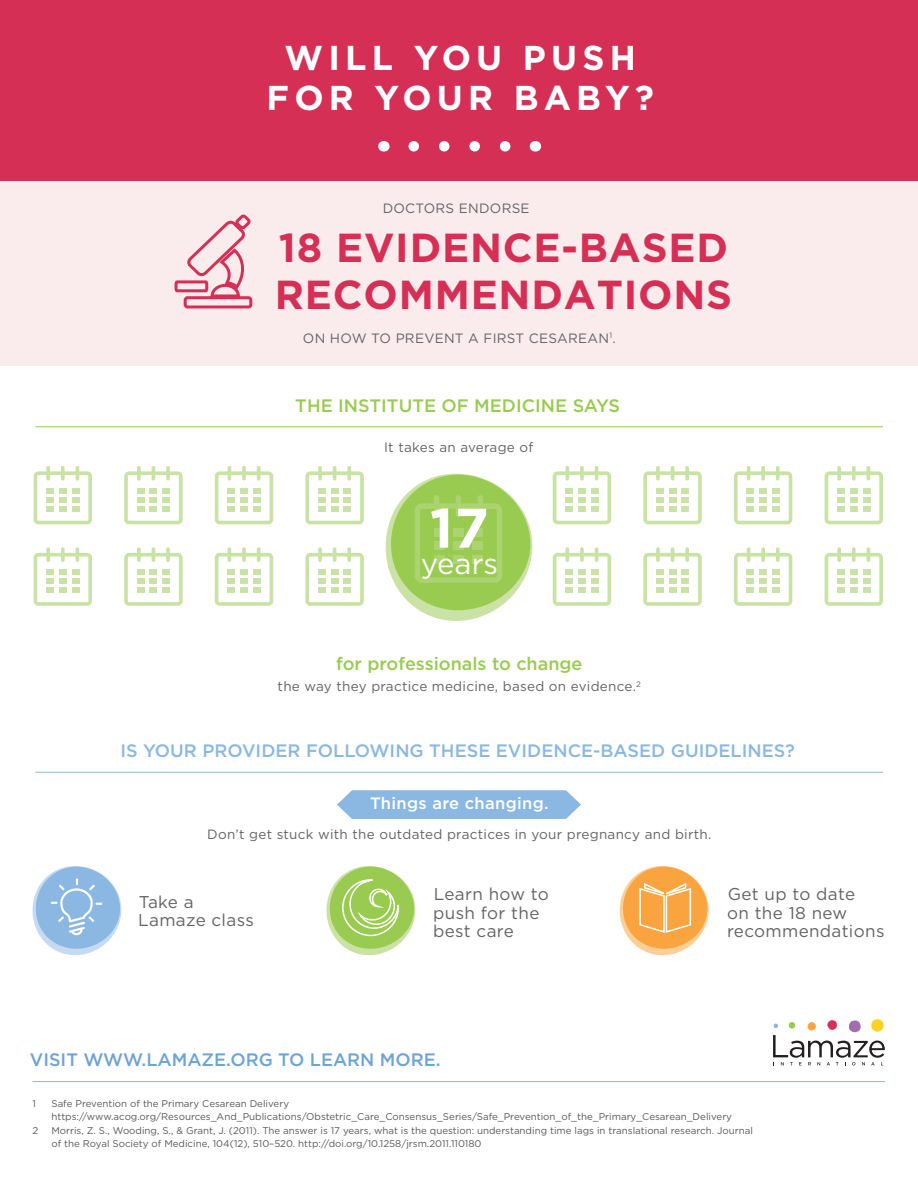
<style>
.page{position:relative;width:918px;height:1188px;background:#fff}
.page>*{position:absolute;margin:0;border:0;box-sizing:border-box;transform-origin:0 0}
.t1{font:700 55.5px "Gotham";color:#fff}
.t2{font:700 40.5px/47px "Gotham";letter-spacing:.02em;color:#d62f56}
.t3{font:700 34.5px/39.8px "Gotham";letter-spacing:.15em;color:#fff;text-align:center}
.t4{font:29.4px "Gotham";color:#fff}
.t5{font:500 18px "Gotham";color:#8ab8e2}
.t6{font:500 18px "Gotham";color:#99cb51}
.t7{font:500 18px "Gotham";color:#6ea3d7}
.t8{font:17.1px/18.6px "Gotham";letter-spacing:.02em;color:#636366}
.t9{font:500 16.5px "Gotham";letter-spacing:.02em;color:#fff}
.t10{font:13.5px "Gotham";letter-spacing:.02em;color:#636366}
.t11{font:9.75px/13.5px "Gotham";color:#57585a}
</style>
<div class="page">
<div style="left:0;top:180px;width:918px;height:185px;background:#faebed"></div>
<div style="left:0;top:0;width:918px;height:180px;background:#d62f56"></div>
<svg style="left:414px;top:141px;width:97px;height:11px"></svg>
<hr style="left:32px;top:1081px;width:853px;height:1px;background:#8ab8e2">
<svg style="left:773px;top:1019px;width:112px;height:46px"></svg>
<svg style="left:174px;top:214px;width:79px;height:95px"></svg>
<hr style="left:35px;top:427px;width:848px;height:1px;background:#99cb51">
<hr style="left:35px;top:772px;width:848px;height:1px;background:#8ab8e2">
<svg style="left:32px;top:866px;width:90px;height:90px"></svg>
<svg style="left:619px;top:866px;width:90px;height:90px"></svg>
<svg style="left:326px;top:866px;width:90px;height:90px"></svg>
<svg style="left:34px;top:466px;width:58px;height:58px"></svg>
<svg style="left:124px;top:466px;width:59px;height:58px"></svg>
<svg style="left:215px;top:466px;width:58px;height:58px"></svg>
<svg style="left:305px;top:466px;width:59px;height:58px"></svg>
<svg style="left:34px;top:547px;width:58px;height:59px"></svg>
<div style="left:72px;top:578px;width:7px;height:6px;background:#cae2a5"></div>
<div style="left:72px;top:569px;width:7px;height:6px;background:#cae2a5"></div>
<svg style="left:124px;top:547px;width:59px;height:59px"></svg>
<div style="left:163px;top:578px;width:7px;height:6px;background:#cae2a5"></div>
<div style="left:163px;top:569px;width:7px;height:6px;background:#cae2a5"></div>
<svg style="left:215px;top:547px;width:58px;height:59px"></svg>
<div style="left:253px;top:578px;width:7px;height:6px;background:#cae2a5"></div>
<div style="left:253px;top:569px;width:7px;height:6px;background:#cae2a5"></div>
<svg style="left:305px;top:547px;width:59px;height:59px"></svg>
<div style="left:344px;top:578px;width:7px;height:6px;background:#cae2a5"></div>
<div style="left:344px;top:569px;width:7px;height:6px;background:#cae2a5"></div>
<svg style="left:553px;top:466px;width:58px;height:58px"></svg>
<svg style="left:385px;top:473px;width:148px;height:148px"></svg>
<div style="left:434px;top:528px;width:11px;height:8px;background:#abd36f"></div>
<div style="left:434px;top:542px;width:11px;height:8px;background:#abd36f"></div>
<div style="left:434px;top:555px;width:11px;height:9px;background:#abd36f"></div>
<div style="left:453px;top:555px;width:11px;height:9px;background:#abd36f"></div>
<div style="left:453px;top:542px;width:11px;height:8px;background:#abd36f"></div>
<div style="left:453px;top:528px;width:11px;height:8px;background:#abd36f"></div>
<div style="left:472px;top:555px;width:11px;height:9px;background:#abd36f"></div>
<div style="left:472px;top:542px;width:11px;height:8px;background:#abd36f"></div>
<div style="left:472px;top:528px;width:11px;height:8px;background:#abd36f"></div>
<svg style="left:643px;top:466px;width:59px;height:58px"></svg>
<svg style="left:734px;top:466px;width:58px;height:58px"></svg>
<div style="left:772px;top:506px;width:8px;height:6px;background:#cae2a5"></div>
<div style="left:772px;top:497px;width:8px;height:5px;background:#cae2a5"></div>
<div style="left:772px;top:488px;width:8px;height:5px;background:#cae2a5"></div>
<svg style="left:825px;top:466px;width:58px;height:58px"></svg>
<svg style="left:553px;top:547px;width:58px;height:59px"></svg>
<div style="left:591px;top:578px;width:7px;height:6px;background:#cae2a5"></div>
<div style="left:591px;top:569px;width:7px;height:6px;background:#cae2a5"></div>
<svg style="left:643px;top:547px;width:59px;height:59px"></svg>
<div style="left:682px;top:578px;width:7px;height:6px;background:#cae2a5"></div>
<div style="left:682px;top:569px;width:7px;height:6px;background:#cae2a5"></div>
<svg style="left:734px;top:547px;width:58px;height:59px"></svg>
<div style="left:760px;top:578px;width:7px;height:6px;background:#cae2a5"></div>
<div style="left:760px;top:569px;width:7px;height:6px;background:#cae2a5"></div>
<div style="left:772px;top:588px;width:8px;height:5px;background:#cae2a5"></div>
<div style="left:772px;top:578px;width:8px;height:6px;background:#cae2a5"></div>
<div style="left:772px;top:569px;width:8px;height:6px;background:#cae2a5"></div>
<svg style="left:825px;top:547px;width:58px;height:59px"></svg>
<div style="left:863px;top:578px;width:7px;height:6px;background:#cae2a5"></div>
<div style="left:863px;top:569px;width:7px;height:6px;background:#cae2a5"></div>
<svg style="left:337px;top:790px;width:244px;height:29px;background:#92bce4"></svg>
<h3 class="t3" style="left:267px;top:37px;width:389px">WILL YOU PUSH<br>FOR YOUR BABY?</h3>
<h3 class="t10" style="left:383px;top:201px;width:148px">DOCTORS ENDORSE</h3>
<h2 class="t2" style="left:275px;top:223px;width:459px">18 EVIDENCE-BASED<br>RECOMMENDATIONS</h2>
<h3 class="t10" style="left:303px;top:331px;width:314px">ON HOW TO PREVENT A FIRST CESAREAN<sup>1</sup>.</h3>
<h3 class="t6" style="left:295px;top:395px;width:326px">THE INSTITUTE OF MEDICINE SAYS</h3>
<h3 class="t10" style="left:384px;top:439px;width:151px">It takes an average of</h3>
<h1 class="t1" style="left:430px;top:496px;width:60px">17</h1>
<h3 class="t4" style="left:421px;top:548px;width:79px">years</h3>
<h3 class="t6" style="left:336px;top:653px;width:248px">for professionals to change</h3>
<h3 class="t10" style="left:278px;top:679px;width:365px">the way they practice medicine, based on evidence.<sup>2</sup></h3>
<h3 class="t5" style="left:120px;top:741px;width:676px">IS YOUR PROVIDER FOLLOWING THESE EVIDENCE-BASED GUIDELINES?</h3>
<h3 class="t9" style="left:370px;top:794px;width:180px">Things are changing.</h3>
<h3 class="t10" style="left:207px;top:827px;width:506px">Don’t get stuck with the outdated practices in your pregnancy and birth.</h3>
<h3 class="t8" style="left:138px;top:892px;width:117px">Take a<br>Lamaze class</h3>
<h3 class="t8" style="left:433px;top:884px;width:117px">Learn how to push for the best care</h3>
<h3 class="t8" style="left:727px;top:884px;width:159px">Get up to date<br>on the 18 new recommendations</h3>
<h3 class="t7" style="left:30px;top:1049px;width:412px">VISIT WWW.LAMAZE.ORG TO LEARN MORE.</h3>
<p class="t11" style="left:32px;top:1096px;width:5px">1</p>
<p class="t11" style="left:51px;top:1096px;width:682px">Safe Prevention of the Primary Cesarean Delivery https://www.acog.org/Resources_And_Publications/Obstetric_Care_Consensus_Series/Safe_Prevention_of_the_Primary_Cesarean_Delivery</p>
<p class="t11" style="left:32px;top:1123px;width:7px">2</p>
<p class="t11" style="left:51px;top:1123px;width:703px">Morris, Z. S., Wooding, S., &amp; Grant, J. (2011). The answer is 17 years, what is the question: understanding time lags in translational research. Journal of the Royal Society of Medicine, 104(12), 510–520. http://doi.org/10.1258/jrsm.2011.110180</p>
</div>
